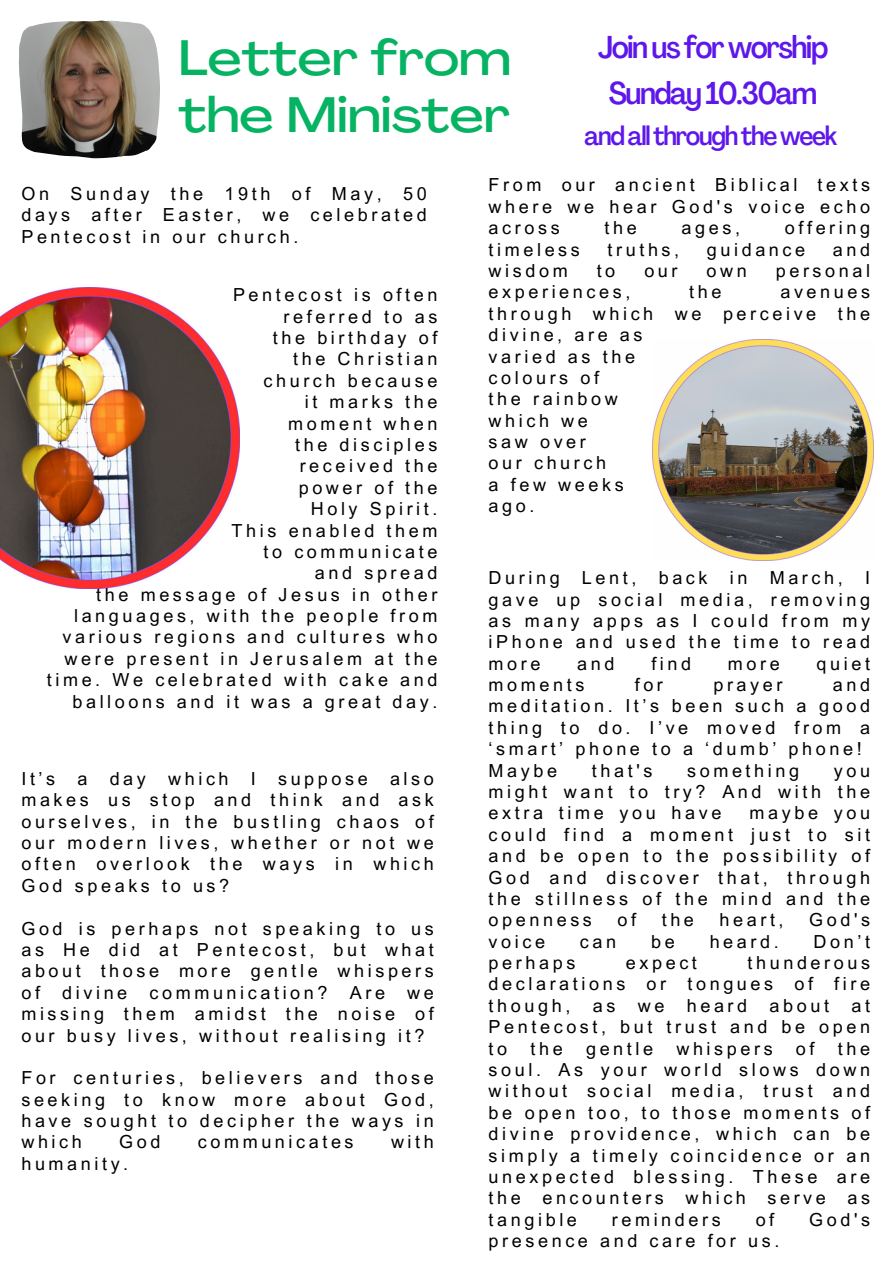
<style>
.page{position:relative;width:894px;height:1264px;background:#fff}
.page>*{position:absolute;margin:0;border:0;box-sizing:border-box;transform-origin:0 0}
.t1{font:500 expanded 49.05px/57.3px "Agrandir";color:#05b362}
.t2{font:500 condensed 31.2px/45.9px "Agrandir";letter-spacing:-.05em;color:#5e17eb;text-align:center}
.t3{font:500 condensed 26.4px "Agrandir";letter-spacing:-.05em;color:#5e17eb}
.t4{font:18px/21.3px "Arial MT Pro";letter-spacing:.2em;color:#000;text-align:justify}
</style>
<div class="page">
<img style="left:19px;top:20px;width:141px;height:138px">
<img style="left:0;top:288px;width:239px;height:300px">
<img style="left:652px;top:340px;width:221px;height:220px">
<p class="t1" style="left:179px;top:34px;width:333px">Letter from the Minister</p>
<p class="t2" style="left:597px;top:27px;width:232px">Joinus forworship<br>Sunday10.30am</p>
<p class="t3" style="left:584px;top:126px;width:254px">andallthroughtheweek</p>
<p class="t4" style="left:488px;top:177px;width:383px">From our ancient Biblical texts where we hear God's voice echo across</p>
<p class="t4" style="left:21px;top:185px;width:407px">On Sunday the 19th of May, 50 days after Easter, we celebrated Pentecost in our church.</p>
<p class="t4" style="left:604px;top:219px;width:34px">the</p>
<p class="t4" style="left:681px;top:219px;width:60px">ages,</p>
<p class="t4" style="left:784px;top:219px;width:87px">offering</p>
<p class="t4" style="left:488px;top:241px;width:93px">timeless</p>
<p class="t4" style="left:607px;top:241px;width:73px">truths,</p>
<p class="t4" style="left:706px;top:241px;width:100px">guidance</p>
<p class="t4" style="left:832px;top:241px;width:39px">and</p>
<p class="t4" style="left:488px;top:262px;width:81px">wisdom</p>
<p class="t4" style="left:596px;top:262px;width:20px">to</p>
<p class="t4" style="left:644px;top:262px;width:35px">our</p>
<p class="t4" style="left:706px;top:262px;width:42px">own</p>
<p class="t4" style="left:775px;top:262px;width:96px">personal</p>
<p class="t4" style="left:488px;top:284px;width:143px">experiences,</p>
<p class="t4" style="left:689px;top:284px;width:34px">the</p>
<p class="t4" style="left:233px;top:286px;width:206px">Pentecost is often</p>
<p class="t4" style="left:283px;top:308px;width:155px">referred to as</p>
<p class="t4" style="left:273px;top:329px;width:166px">the birthday of</p>
<p class="t4" style="left:293px;top:351px;width:146px">the Christian</p>
<p class="t4" style="left:263px;top:372px;width:175px">church because</p>
<p class="t4" style="left:305px;top:393px;width:134px">it marks the</p>
<p class="t4" style="left:288px;top:415px;width:151px">moment when</p>
<p class="t4" style="left:295px;top:436px;width:144px">the disciples</p>
<p class="t4" style="left:299px;top:457px;width:139px">received the</p>
<p class="t4" style="left:298px;top:479px;width:140px">power of the</p>
<p class="t4" style="left:311px;top:500px;width:128px">Holy Spirit.</p>
<p class="t4" style="left:231px;top:522px;width:207px">This enabled them</p>
<p class="t4" style="left:263px;top:543px;width:175px">to communicate</p>
<p class="t4" style="left:315px;top:564px;width:124px">and spread</p>
<p class="t4" style="left:47px;top:586px;width:392px;text-align:right">the message of Jesus in other languages, with the people from various regions and cultures who were present in Jerusalem at the time. We celebrated with cake and balloons and it was a great day.</p>
<p class="t4" style="left:488px;top:284px;width:383px;text-indent:292px">avenues through which we perceive the divine, are as</p>
<p class="t4" style="left:488px;top:348px;width:148px">varied as the</p>
<p class="t4" style="left:488px;top:369px;width:112px">colours of</p>
<p class="t4" style="left:488px;top:390px;width:131px">the rainbow</p>
<p class="t4" style="left:488px;top:412px;width:101px">which we</p>
<p class="t4" style="left:488px;top:433px;width:99px">saw over</p>
<p class="t4" style="left:488px;top:455px;width:119px">our church</p>
<p class="t4" style="left:488px;top:476px;width:137px">a few weeks</p>
<p class="t4" style="left:488px;top:497px;width:47px">ago.</p>
<p class="t4" style="left:488px;top:569px;width:383px">During Lent, back in March, I gave up social media, removing as many apps as I could from my iPhone and used the time to read more</p>
<p class="t4" style="left:577px;top:655px;width:39px">and</p>
<p class="t4" style="left:651px;top:655px;width:41px">find</p>
<p class="t4" style="left:727px;top:655px;width:53px">more</p>
<p class="t4" style="left:816px;top:655px;width:55px">quiet</p>
<p class="t4" style="left:488px;top:676px;width:97px">moments</p>
<p class="t4" style="left:634px;top:676px;width:30px">for</p>
<p class="t4" style="left:713px;top:676px;width:71px">prayer</p>
<p class="t4" style="left:488px;top:676px;width:383px;text-indent:344px">and meditation. It’s been such a good thing to do. I’ve moved from a ‘smart’ phone to a ‘dumb’ phone!</p>
<p class="t4" style="left:488px;top:761px;width:70px">Maybe</p>
<p class="t4" style="left:591px;top:761px;width:62px">that's</p>
<p class="t4" style="left:687px;top:761px;width:113px">something</p>
<p class="t4" style="left:488px;top:761px;width:383px;text-indent:345px">you might want to try? And with the extra time you have</p>
<p class="t4" style="left:21px;top:770px;width:414px">It’s a day which I suppose also makes us stop and think and ask ourselves, in the bustling chaos of our modern lives, whether or not we often overlook the ways in which God speaks to us?</p>
<p class="t4" style="left:21px;top:919px;width:414px">God is perhaps not speaking to us as He did at Pentecost, but what about those more gentle whispers of divine communication? Are we missing them amidst the noise of our busy lives, without realising it?</p>
<p class="t4" style="left:21px;top:1069px;width:414px">For centuries, believers and those seeking to know more about God, have sought to decipher the ways in which</p>
<p class="t4" style="left:488px;top:804px;width:383px;text-indent:261px">maybe you could find a moment just to sit and be open to the possibility of God and discover that, through the stillness of the mind and the openness</p>
<p class="t4" style="left:617px;top:911px;width:20px">of</p>
<p class="t4" style="left:661px;top:911px;width:34px">the</p>
<p class="t4" style="left:719px;top:911px;width:66px">heart,</p>
<p class="t4" style="left:809px;top:911px;width:62px">God's</p>
<p class="t4" style="left:488px;top:932px;width:58px">voice</p>
<p class="t4" style="left:580px;top:932px;width:38px">can</p>
<p class="t4" style="left:651px;top:932px;width:25px">be</p>
<p class="t4" style="left:709px;top:932px;width:71px">heard.</p>
<p class="t4" style="left:813px;top:932px;width:58px">Don’t</p>
<p class="t4" style="left:488px;top:954px;width:88px">perhaps</p>
<p class="t4" style="left:625px;top:954px;width:73px">expect</p>
<p class="t4" style="left:488px;top:954px;width:383px;text-indent:259px">thunderous declarations or tongues of fire though, as we heard about at Pentecost, but trust and be open to</p>
<p class="t4" style="left:530px;top:1039px;width:34px">the</p>
<p class="t4" style="left:586px;top:1039px;width:69px">gentle</p>
<p class="t4" style="left:676px;top:1039px;width:98px">whispers</p>
<p class="t4" style="left:795px;top:1039px;width:20px">of</p>
<p class="t4" style="left:488px;top:1039px;width:383px;text-indent:349px">the soul. As your world slows down without social media, trust and be open too, to those moments of divine providence, which can be simply a timely coincidence or an unexpected blessing. These are the encounters which serve as tangible</p>
<p class="t4" style="left:119px;top:1133px;width:43px">God</p>
<p class="t4" style="left:198px;top:1133px;width:157px">communicates</p>
<p class="t4" style="left:391px;top:1133px;width:44px">with</p>
<p class="t4" style="left:21px;top:1155px;width:108px">humanity.</p>
<p class="t4" style="left:611px;top:1210px;width:110px">reminders</p>
<p class="t4" style="left:755px;top:1210px;width:20px">of</p>
<p class="t4" style="left:809px;top:1210px;width:62px">God's</p>
<p class="t4" style="left:488px;top:1232px;width:292px">presence and care for us.</p>
</div>
